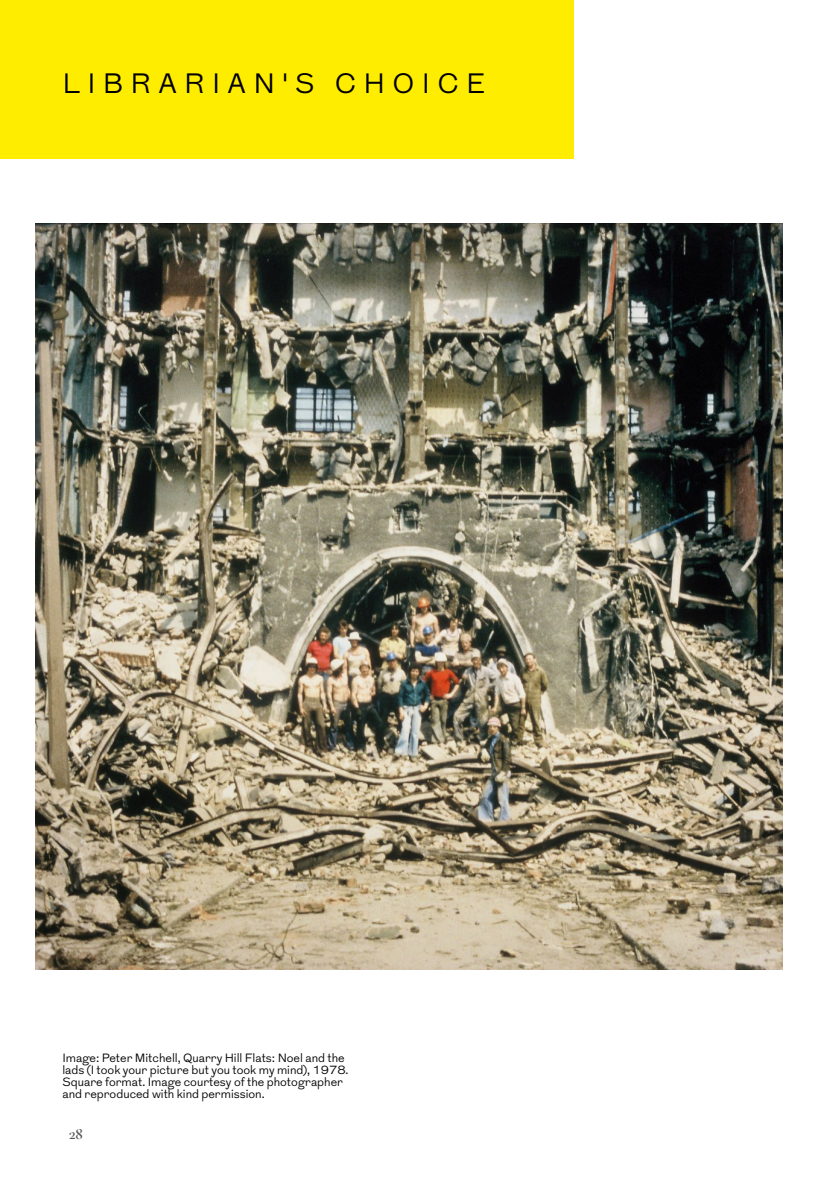
<style>
.page{position:relative;width:840px;height:1191px;background:#fff}
.page>*{position:absolute;margin:0;border:0;box-sizing:border-box;transform-origin:0 0}
.t1{font:300 28px "Grot";letter-spacing:.26em;color:#000}
.t2{font:14px "GT Sectra Display Trial";color:#575756}
.t3{font:300 12px/12px "Grot";color:#000}
</style>
<div class="page">
<img style="left:36px;top:223px;width:746px;height:746px">
<div style="left:0;top:0;width:573px;height:158px;background:#ffed00"></div>
<h1 class="t1" style="left:62px;top:65px;width:424px">LIBRARIAN'S CHOICE</h1>
<p class="t3" style="left:62px;top:1051px;width:287px">Image: Peter Mitchell, Quarry Hill Flats: Noel and the lads (I took your picture but you took my mind), 1978.<br>Square format. Image courtesy of the photographer and reproduced with kind permission.</p>
<p class="t2" style="left:69px;top:1129px;width:15px">28</p>
</div>
